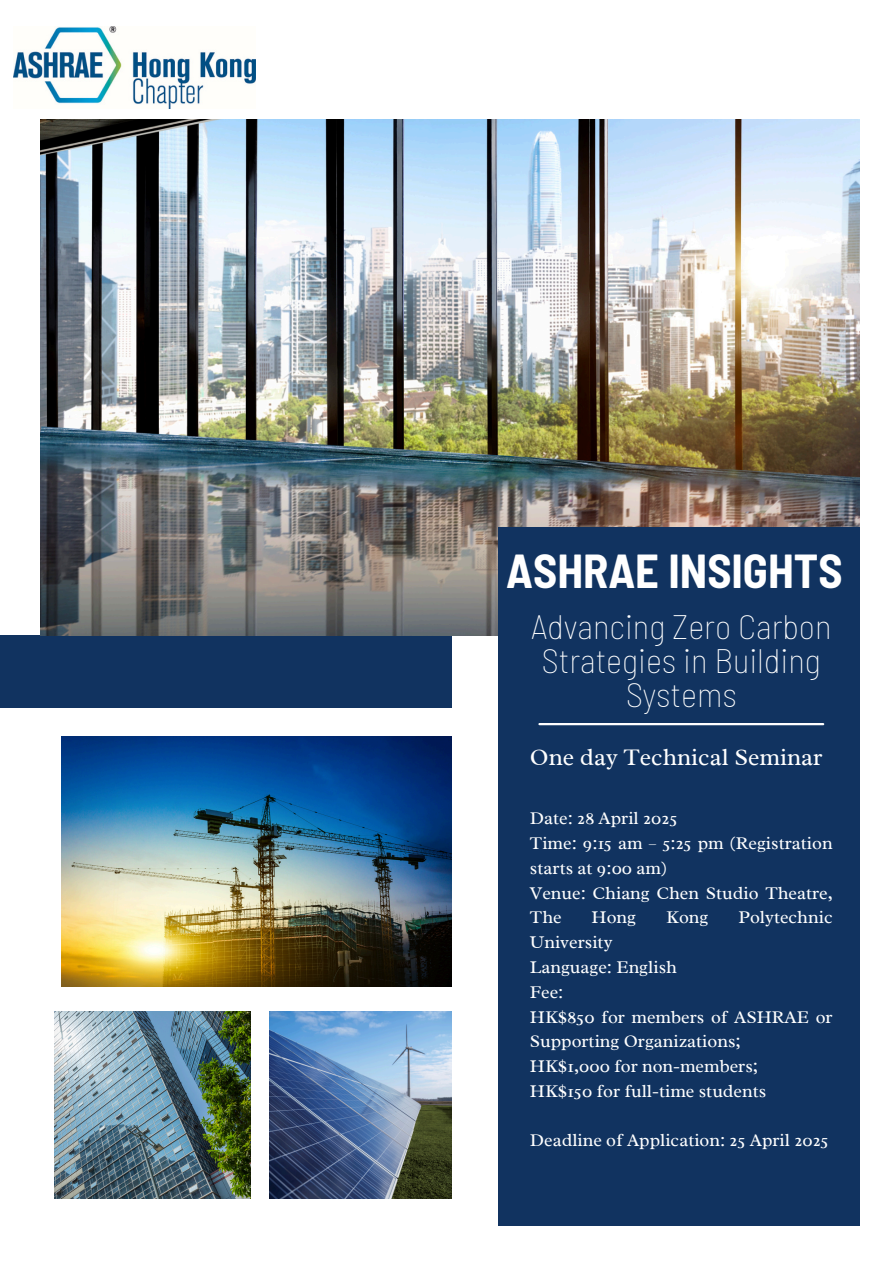
<style>
.page{position:relative;width:894px;height:1264px;background:#fff}
.page>*{position:absolute;margin:0;border:0;box-sizing:border-box;transform-origin:0 0}
.t1{font:700 semi-condensed 46.5px "Barlow";color:#fff}
.t2{font:100 semi-condensed 34.65px/33.8px "Barlow";color:#fff;text-align:center}
.t3{font:24.15px "Radley";color:#fff}
.t4{font:18.15px/24.8px "Radley";color:#fff}
</style>
<div class="page">
<div style="left:0;top:635px;width:451px;height:72px;background:#113360"></div>
<img style="left:41px;top:119px;width:817px;height:516px">
<img style="left:61px;top:736px;width:390px;height:250px">
<img style="left:269px;top:1011px;width:182px;height:187px">
<img style="left:55px;top:1011px;width:195px;height:187px">
<div style="left:498px;top:527px;width:361px;height:698px;background:#113360"></div>
<hr style="left:539px;top:723px;width:284px;height:2px;background:#fff">
<img style="left:14px;top:27px;width:242px;height:82px">
<p class="t1" style="left:506px;top:541px;width:338px">ASHRAE INSIGHTS</p>
<p class="t2" style="left:531px;top:608px;width:301px">Advancing Zero Carbon<br>Strategies in Building<br>Systems</p>
<p class="t3" style="left:530px;top:741px;width:294px">One day Technical Seminar</p>
<h1 class="t4" style="left:530px;top:806px;width:149px">Date: 28 April 2025</h1>
<p class="t4" style="left:530px;top:830px;width:304px">Time: 9:15 am – 5:25 pm (Registration starts at 9:00 am)</p>
<h3 class="t4" style="left:530px;top:880px;width:304px">Venue: Chiang Chen Studio Theatre,<br>The</h3>
<h3 class="t4" style="left:591px;top:905px;width:46px">Hong</h3>
<h3 class="t4" style="left:666px;top:905px;width:44px">Kong</h3>
<h3 class="t4" style="left:738px;top:905px;width:96px">Polytechnic</h3>
<h3 class="t4" style="left:530px;top:929px;width:84px">University</h3>
<p class="t4" style="left:530px;top:954px;width:148px">Language: English</p>
<p class="t4" style="left:530px;top:979px;width:35px">Fee:</p>
<p class="t4" style="left:530px;top:1004px;width:304px">HK$850 for members of ASHRAE or<br>Supporting Organizations;</p>
<p class="t4" style="left:530px;top:1053px;width:230px">HK$1,000 for non-members;</p>
<p class="t4" style="left:530px;top:1078px;width:238px">HK$150 for full-time students</p>
<p class="t4" style="left:530px;top:1127px;width:300px">Deadline of Application: 25 April 2025</p>
</div>
